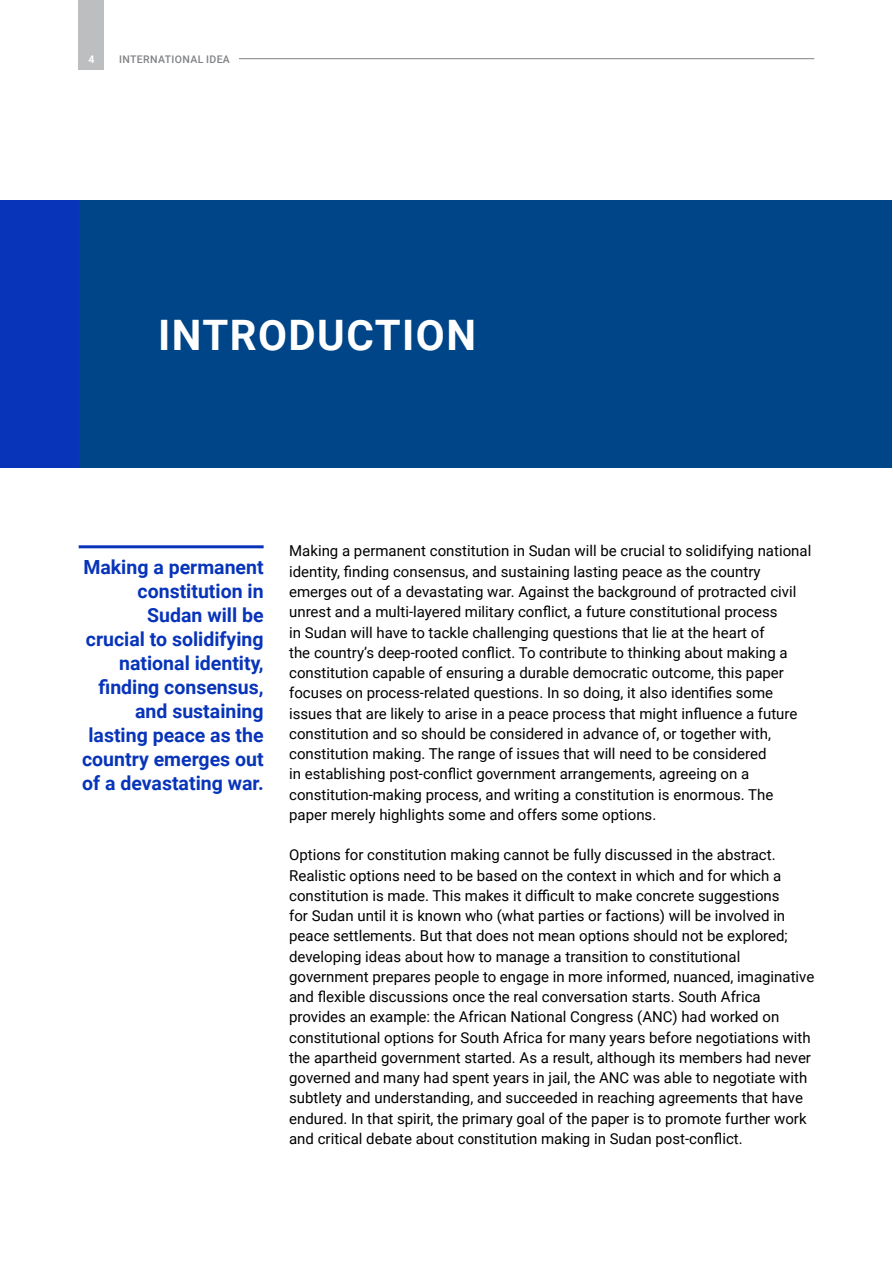
<style>
.page{position:relative;width:893px;height:1263px;background:#fff}
.page>*{position:absolute;margin:0;border:0;box-sizing:border-box;transform-origin:0 0}
.t1{font:700 42px "Roboto";letter-spacing:.035em;color:#fff}
.t2{font:700 19.5px/24px "Roboto";color:#0834ba;text-align:right}
.t3{font:15px/20.2px "Roboto";color:#000}
.t4{font:500 10.5px "Roboto";letter-spacing:.035em;color:#808285}
.t5{font:700 10.5px "Roboto";color:#fff}
</style>
<div class="page">
<div style="left:77px;top:200px;width:814px;height:268px;background:#004587"></div>
<div style="left:0;top:200px;width:79px;height:268px;background:#0834ba"></div>
<hr style="left:79px;top:545px;width:185px;height:3px;background:#0834ba">
<hr style="left:119px;top:58px;width:695px;height:1px;background:#808285">
<div style="left:79px;top:0;width:25px;height:70px;background:#bcbec0"></div>
<div style="left:119px;top:55px;width:120px;height:8px;background:#fff"></div>
<p class="t5" style="left:88px;top:52px;width:8px">4</p>
<p class="t4" style="left:119px;top:52px;width:112px">INTERNATIONAL IDEA</p>
<h1 class="t1" style="left:158px;top:305px;width:320px">INTRODUCTION</h1>
<h2 class="t2" style="left:82px;top:554px;width:183px">Making a permanent constitution in<br>Sudan will be<br>crucial to solidifying national identity, finding consensus, and sustaining lasting peace as the country emerges out of a devastating war.</h2>
<p class="t3" style="left:289px;top:540px;width:524px">Making a permanent constitution in Sudan will be crucial to solidifying national identity, finding consensus, and sustaining lasting peace as the country emerges out of a devastating war. Against the background of protracted civil unrest and a multi-layered military conflict, a future constitutional process<br>in Sudan will have to tackle challenging questions that lie at the heart of<br>the country’s deep-rooted conflict. To contribute to thinking about making a constitution capable of ensuring a durable democratic outcome, this paper focuses on process-related questions. In so doing, it also identifies some issues that are likely to arise in a peace process that might influence a future constitution and so should be considered in advance of, or together with, constitution making. The range of issues that will need to be considered<br>in establishing post-conflict government arrangements, agreeing on a constitution-making process, and writing a constitution is enormous. The paper merely highlights some and offers some options.</p>
<p class="t3" style="left:289px;top:844px;width:527px">Options for constitution making cannot be fully discussed in the abstract.<br>Realistic options need to be based on the context in which and for which a constitution is made. This makes it difficult to make concrete suggestions<br>for Sudan until it is known who (what parties or factions) will be involved in peace settlements. But that does not mean options should not be explored; developing ideas about how to manage a transition to constitutional government prepares people to engage in more informed, nuanced, imaginative and flexible discussions once the real conversation starts. South Africa provides an example: the African National Congress (ANC) had worked on constitutional options for South Africa for many years before negotiations with the apartheid government started. As a result, although its members had never governed and many had spent years in jail, the ANC was able to negotiate with subtlety and understanding, and succeeded in reaching agreements that have endured. In that spirit, the primary goal of the paper is to promote further work and critical debate about constitution making in Sudan post-conflict.</p>
</div>
